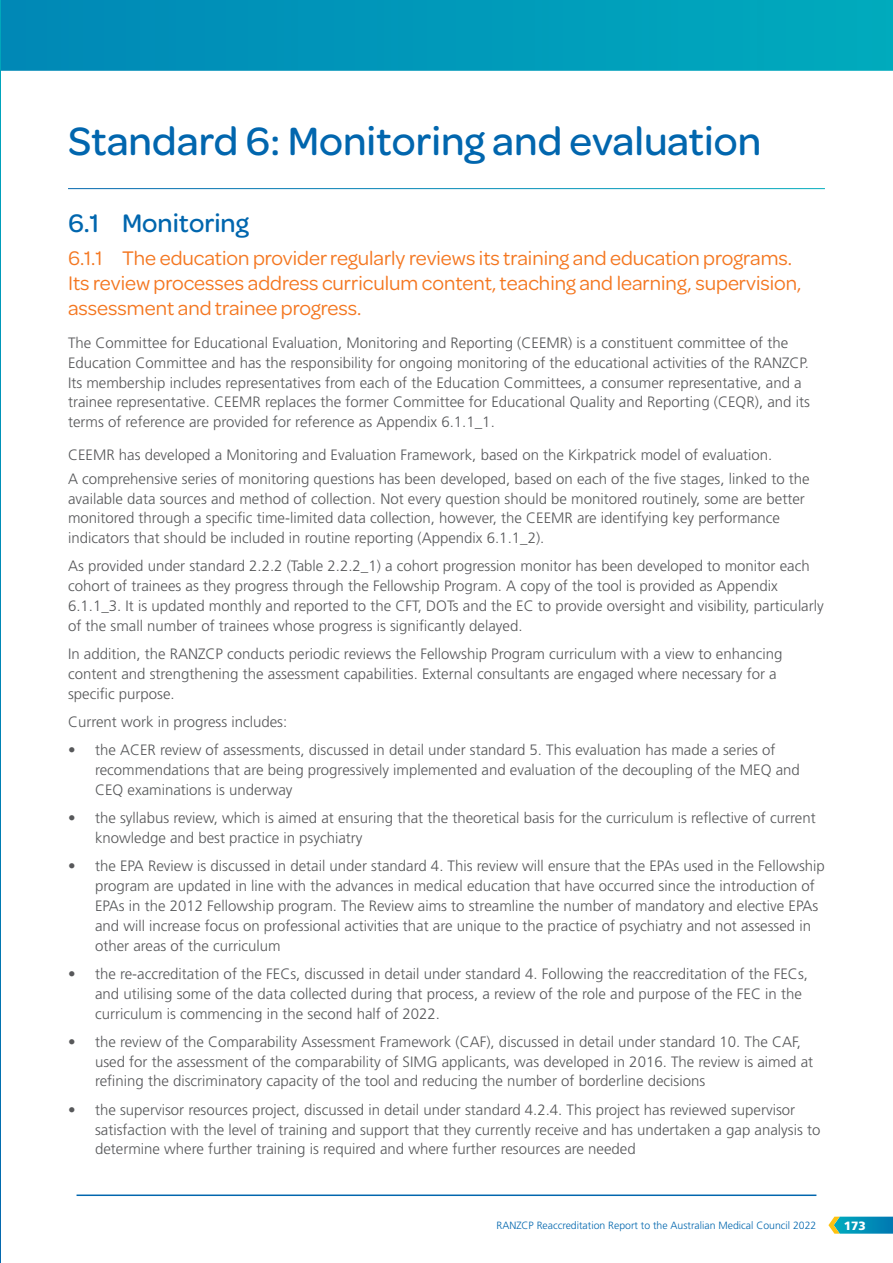
<style>
.page{position:relative;width:893px;height:1263px;background:#fff}
.page>*{position:absolute;margin:0;border:0;box-sizing:border-box;transform-origin:0 0}
.t1{font:500 42px "Omnes";color:#0166ae}
.t2{font:500 27px "Omnes";color:#0166ae}
.t3{font:21px/25.2px "Omnes";color:#f47721}
.body{font:300 15px/19.8px "Frutiger LT Std";color:#57585a}
.t4{font:900 12px "Frutiger LT Std";color:#fff}
.t5{font:300 10.5px "Frutiger LT Std";color:#0166ae}
</style>
<div class="page">
<svg style="left:1px;top:0;width:892px;height:71px;background:#0099b9"></svg>
<svg style="left:0;top:0;width:1px;height:1263px"></svg>
<svg style="left:828px;top:1217px;width:65px;height:17px"></svg>
<hr style="left:77px;top:1194px;width:739px;height:2px;background:#0166ae">
<p class="t1" style="left:68px;top:112px;width:695px">Standard 6: Monitoring and evaluation</p>
<p class="t2" style="left:68px;top:204px;width:182px">6.1 Monitoring</p>
<p class="t3" style="left:68px;top:244px;width:735px">6.1.1 The education provider regularly reviews its training and education programs.<br>Its review processes address curriculum content, teaching and learning, supervision, assessment and trainee progress.</p>
<p class="body" style="left:68px;top:333px;width:743px">The Committee for Educational Evaluation, Monitoring and Reporting (CEEMR) is a constituent committee of the Education Committee and has the responsibility for ongoing monitoring of the educational activities of the RANZCP.<br>Its membership includes representatives from each of the Education Committees, a consumer representative, and a trainee representative. CEEMR replaces the former Committee for Educational Quality and Reporting (CEQR), and its terms of reference are provided for reference as Appendix 6. 1. 1_1.</p>
<p class="body" style="left:68px;top:445px;width:703px">CEEMR has developed a Monitoring and Evaluation Framework, based on the Kirkpatrick model of evaluation.</p>
<p class="body" style="left:68px;top:469px;width:743px">A comprehensive series of monitoring questions has been developed, based on each of the five stages, linked to the available data sources and method of collection. Not every question should be monitored routinely, some are better monitored through a specific time-limited data collection, however, the CEEMR are identifying key performance indicators that should be included in routine reporting (Appendix 6. 1. 1_2).</p>
<p class="body" style="left:68px;top:557px;width:743px">As provided under standard 2. 2. 2 (Table 2. 2. 2_1) a cohort progression monitor has been developed to monitor each cohort of trainees as they progress through the Fellowship Program. A copy of the tool is provided as Appendix</p>
<p class="body" style="left:68px;top:596px;width:757px">6. 1. 1_3. It is updated monthly and reported to the CFT, DOTs and the EC to provide oversight and visibility, particularly of the small number of trainees whose progress is significantly delayed.</p>
<p class="body" style="left:68px;top:644px;width:716px">In addition, the RANZCP conducts periodic reviews the Fellowship Program curriculum with a view to enhancing content and strengthening the assessment capabilities. External consultants are engaged where necessary for a specific purpose.</p>
<p class="body" style="left:68px;top:712px;width:221px">Current work in progress includes:</p>
<p class="body" style="left:95px;top:740px;width:706px;text-indent:-27px">• the ACER review of assessments, discussed in detail under standard 5. This evaluation has made a series of recommendations that are being progressively implemented and evaluation of the decoupling of the MEQ and<br>CEQ examinations is underway</p>
<p class="body" style="left:95px;top:808px;width:722px;text-indent:-27px">• the syllabus review, which is aimed at ensuring that the theoretical basis for the curriculum is reflective of current knowledge and best practice in psychiatry</p>
<p class="body" style="left:95px;top:856px;width:731px;text-indent:-27px">• the EPA Review is discussed in detail under standard 4. This review will ensure that the EPAs used in the Fellowship program are updated in line with the advances in medical education that have occurred since the introduction of EPAs in the 2012 Fellowship program. The Review aims to streamline the number of mandatory and elective EPAs and will increase focus on professional activities that are unique to the practice of psychiatry and not assessed in other areas of the curriculum</p>
<p class="body" style="left:95px;top:964px;width:714px;text-indent:-27px">• the re-accreditation of the FECs, discussed in detail under standard 4. Following the reaccreditation of the FECs, and utilising some of the data collected during that process, a review of the role and purpose of the FEC in the curriculum is commencing in the second half of 2022.</p>
<p class="body" style="left:95px;top:1032px;width:720px;text-indent:-27px">• the review of the Comparability Assessment Framework (CAF), discussed in detail under standard 10. The CAF, used for the assessment of the comparability of SIMG applicants, was developed in 2016. The review is aimed at refining the discriminatory capacity of the tool and reducing the number of borderline decisions</p>
<p class="body" style="left:95px;top:1100px;width:727px;text-indent:-27px">• the supervisor resources project, discussed in detail under standard 4. 2.4. This project has reviewed supervisor satisfaction with the level of training and support that they currently receive and has undertaken a gap analysis to determine where further training is required and where further resources are needed</p>
<p class="t5" style="left:496px;top:1219px;width:321px">RANZCP Reaccreditation Report to the Australian Medical Council 2022</p>
<p class="t4" style="left:844px;top:1218px;width:24px">173</p>
</div>
